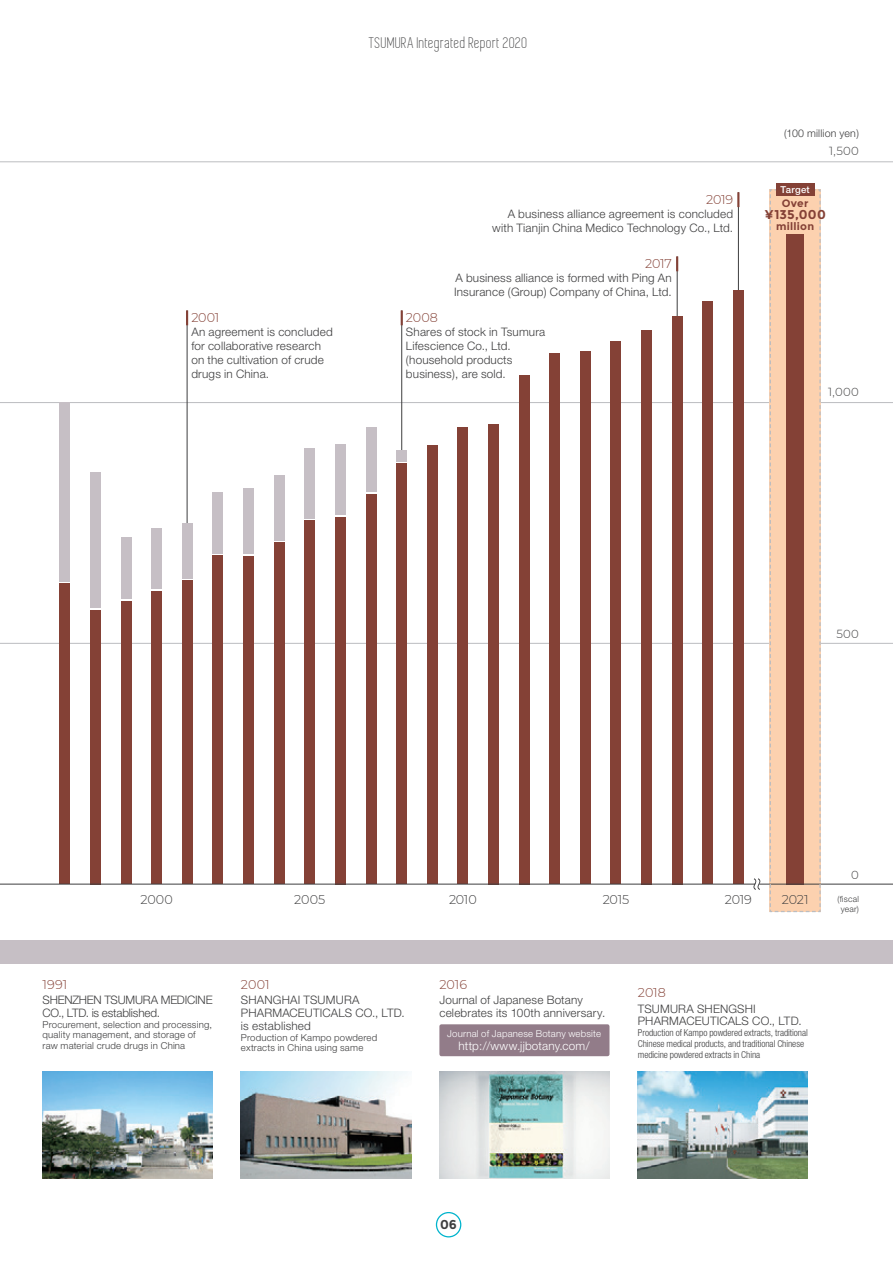
<style>
.page{position:relative;width:893px;height:1263px;background:#fff}
.page>*{position:absolute;margin:0;border:0;box-sizing:border-box;transform-origin:0 0}
.t1{font:15.9px "Simplifica";letter-spacing:.03em;color:#3e3e3f}
.t2{font:300 12.75px "Montserrat";letter-spacing:-.01em;color:#844136}
.t3{font:300 12.75px "Montserrat";letter-spacing:-.02em;color:#3e3e3f}
.t4{font:700 12.75px "Montserrat";letter-spacing:.015em;color:#844136}
.t5{font:700 12.75px "Montserrat";color:#3e3e3f}
.t6{font:300 11.7px/13.8px "Helvetica Neue";letter-spacing:.015em;color:#3e3e3f}
.t7{font:300 11.7px/12.8px "Helvetica Neue";letter-spacing:-.015em;color:#3e3e3f}
.t8{font:300 11.7px "Helvetica Neue";letter-spacing:.015em;color:#fff}
.t9{font:300 11.7px "Montserrat";letter-spacing:.035em;color:#3e3e3f}
.t10{font:300 10.65px "Helvetica Neue";letter-spacing:.015em;color:#3e3e3f}
.t11{font:700 10.65px "Montserrat";letter-spacing:.02em;color:#844136}
.t12{font:300 9.6px/10.6px "Helvetica Neue";letter-spacing:.02em;color:#3e3e3f}
.t13{font:300 condensed 9.6px/10.6px "Helvetica Neue";letter-spacing:-.005em;color:#3e3e3f}
.t14{font:300 9.6px "Helvetica Neue";letter-spacing:.02em;color:#fff}
.t15{font:500 9.6px "Helvetica Neue";letter-spacing:.025em;color:#fff}
.t16{font:300 8.55px/9.6px "Helvetica Neue";letter-spacing:.025em;color:#3e3e3f;text-align:center}
</style>
<div class="page">
<hr style="left:0;top:643px;width:893px;height:1px;background:#bcbdc0">
<hr style="left:0;top:402px;width:893px;height:1px;background:#bcbdc0">
<hr style="left:0;top:162px;width:893px;height:1px;background:#bcbdc0">
<div style="left:0;top:940px;width:893px;height:23px;background:#c6bfc5"></div>
<hr style="left:187px;top:310px;width:1px;height:256px;background:#3e3e3f">
<svg style="left:186px;top:310px;width:2px;height:15px"></svg>
<hr style="left:401px;top:310px;width:1px;height:145px;background:#3e3e3f">
<svg style="left:401px;top:310px;width:2px;height:15px"></svg>
<hr style="left:677px;top:256px;width:1px;height:128px;background:#3e3e3f">
<svg style="left:676px;top:256px;width:2px;height:15px"></svg>
<hr style="left:738px;top:192px;width:1px;height:170px;background:#3e3e3f">
<svg style="left:737px;top:192px;width:2px;height:15px"></svg>
<img style="left:241px;top:1072px;width:170px;height:106px">
<img style="left:439px;top:1072px;width:170px;height:106px">
<div style="left:439px;top:1024px;width:170px;height:32px;background:#927c89;border-radius:2px"></div>
<div style="left:427px;top:446px;width:11px;height:438px;background:#844136"></div>
<div style="left:458px;top:427px;width:10px;height:457px;background:#844136"></div>
<div style="left:488px;top:424px;width:11px;height:460px;background:#844136"></div>
<div style="left:519px;top:375px;width:10px;height:509px;background:#844136"></div>
<div style="left:549px;top:354px;width:11px;height:530px;background:#844136"></div>
<div style="left:580px;top:352px;width:11px;height:532px;background:#844136"></div>
<div style="left:611px;top:341px;width:10px;height:543px;background:#844136"></div>
<div style="left:641px;top:330px;width:11px;height:554px;background:#844136"></div>
<div style="left:672px;top:316px;width:10px;height:568px;background:#844136"></div>
<div style="left:702px;top:301px;width:11px;height:583px;background:#844136"></div>
<div style="left:733px;top:290px;width:11px;height:594px;background:#844136"></div>
<div style="left:60px;top:402px;width:10px;height:179px;background:#c6bfc5"></div>
<div style="left:60px;top:583px;width:10px;height:301px;background:#844136"></div>
<div style="left:90px;top:472px;width:11px;height:136px;background:#c6bfc5"></div>
<div style="left:90px;top:610px;width:11px;height:274px;background:#844136"></div>
<div style="left:121px;top:538px;width:10px;height:61px;background:#c6bfc5"></div>
<div style="left:121px;top:601px;width:10px;height:283px;background:#844136"></div>
<div style="left:151px;top:528px;width:11px;height:61px;background:#c6bfc5"></div>
<div style="left:151px;top:591px;width:11px;height:293px;background:#844136"></div>
<div style="left:182px;top:523px;width:11px;height:55px;background:#c6bfc5"></div>
<div style="left:182px;top:580px;width:11px;height:304px;background:#844136"></div>
<div style="left:213px;top:492px;width:10px;height:61px;background:#c6bfc5"></div>
<div style="left:213px;top:556px;width:10px;height:328px;background:#844136"></div>
<div style="left:243px;top:488px;width:11px;height:66px;background:#c6bfc5"></div>
<div style="left:243px;top:556px;width:11px;height:328px;background:#844136"></div>
<div style="left:274px;top:475px;width:10px;height:66px;background:#c6bfc5"></div>
<div style="left:274px;top:543px;width:10px;height:341px;background:#844136"></div>
<div style="left:304px;top:448px;width:11px;height:70px;background:#c6bfc5"></div>
<div style="left:304px;top:520px;width:11px;height:364px;background:#844136"></div>
<div style="left:335px;top:444px;width:11px;height:71px;background:#c6bfc5"></div>
<div style="left:335px;top:517px;width:11px;height:367px;background:#844136"></div>
<div style="left:366px;top:427px;width:10px;height:65px;background:#c6bfc5"></div>
<div style="left:366px;top:494px;width:10px;height:390px;background:#844136"></div>
<div style="left:396px;top:450px;width:11px;height:11px;background:#c6bfc5"></div>
<div style="left:396px;top:464px;width:11px;height:420px;background:#844136"></div>
<img style="left:43px;top:1072px;width:170px;height:106px">
<img style="left:638px;top:1072px;width:170px;height:106px">
<hr style="left:0;top:884px;width:893px;height:1px;background:#3e3e3f">
<svg style="left:769px;top:189px;width:52px;height:724px;background:#d4a389"></svg>
<div style="left:776px;top:183px;width:38px;height:13px;background:#844136"></div>
<svg style="left:753px;top:878px;width:7px;height:12px"></svg>
<div style="left:436px;top:1212px;width:25px;height:25px;border:1px solid #00b4cd;border-radius:50%"></div>
<p class="t2" style="left:191px;top:309px;width:29px">2001</p>
<p class="t6" style="left:191px;top:325px;width:143px">An agreement is concluded for collaborative research on the cultivation of crude drugs in China.</p>
<h1 class="t1" style="left:370px;top:34px;width:159px">TSUMURA Integrated Report 2020</h1>
<p class="t2" style="left:706px;top:191px;width:28px">2019</p>
<p class="t6" style="left:492px;top:207px;width:242px;text-align:right">A business alliance agreement is concluded with Tianjin China Medico Technology Co., Ltd.</p>
<p class="t2" style="left:645px;top:255px;width:28px">2017</p>
<p class="t6" style="left:454px;top:271px;width:219px">A business alliance is formed with Ping An<br>Insurance (Group) Company of China, Ltd.</p>
<p class="t2" style="left:406px;top:309px;width:33px">2008</p>
<p class="t6" style="left:406px;top:325px;width:141px">Shares of stock in Tsumura<br>Lifescience Co., Ltd. (household products business), are sold.</p>
<p class="t10" style="left:784px;top:126px;width:76px">(100 million yen)</p>
<p class="t15" style="left:781px;top:183px;width:31px">Target</p>
<p class="t9" style="left:829px;top:143px;width:31px">1,500</p>
<p class="t11" style="left:782px;top:196px;width:28px">Over</p>
<p class="t4" style="left:764px;top:207px;width:63px">¥135,000</p>
<p class="t11" style="left:776px;top:220px;width:39px">million</p>
<p class="t9" style="left:828px;top:384px;width:32px">1,000</p>
<p class="t9" style="left:836px;top:625px;width:24px">500</p>
<p class="t9" style="left:851px;top:867px;width:9px">0</p>
<p class="t3" style="left:141px;top:890px;width:34px">2000</p>
<p class="t3" style="left:294px;top:890px;width:33px">2005</p>
<p class="t3" style="left:449px;top:890px;width:29px">2010</p>
<p class="t3" style="left:603px;top:890px;width:28px">2015</p>
<p class="t3" style="left:725px;top:890px;width:28px">2019</p>
<p class="t3" style="left:782px;top:890px;width:28px">2021</p>
<p class="t2" style="left:43px;top:976px;width:26px">1991</p>
<p class="t7" style="left:43px;top:993px;width:172px">SHENZHEN TSUMURA MEDICINE<br>CO., LTD. is established.</p>
<p class="t12" style="left:43px;top:1019px;width:171px">Procurement, selection and processing, quality management, and storage of raw material crude drugs in China</p>
<p class="t2" style="left:241px;top:976px;width:30px">2001</p>
<p class="t6" style="left:241px;top:993px;width:165px;line-height:12.8px">SHANGHAI TSUMURA<br>PHARMACEUTICALS CO., LTD. is established</p>
<p class="t12" style="left:241px;top:1031px;width:138px">Production of Kampo powdered extracts in China using same</p>
<p class="t2" style="left:439px;top:976px;width:29px">2016</p>
<p class="t6" style="left:439px;top:993px;width:167px;line-height:12.8px">Journal of Japanese Botany celebrates its 100th anniversary.</p>
<p class="t14" style="left:447px;top:1027px;width:155px">Journal of Japanese Botany website</p>
<p class="t8" style="left:459px;top:1039px;width:133px">http://www.jjbotany.com/</p>
<p class="t2" style="left:638px;top:984px;width:30px">2018</p>
<p class="t6" style="left:638px;top:1002px;width:165px;line-height:12.8px">TSUMURA SHENGSHI<br>PHARMACEUTICALS CO., LTD.</p>
<p class="t13" style="left:638px;top:1027px;width:172px">Production of Kampo powdered extracts, traditional<br>Chinese medical products, and traditional Chinese medicine powdered extracts in China</p>
<p class="t16" style="left:837px;top:894px;width:23px">(fiscal year)</p>
<p class="t5" style="left:440px;top:1217px;width:18px">06</p>
</div>
